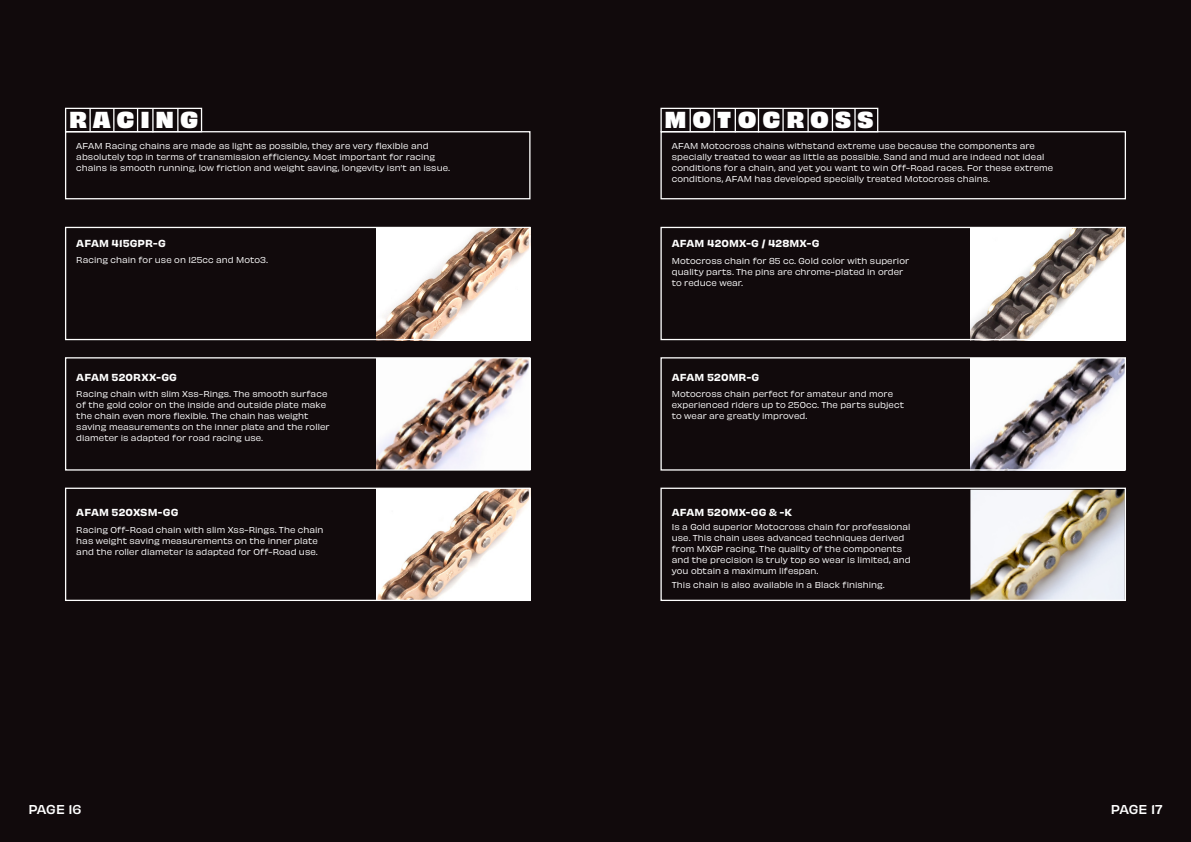
<style>
.page{position:relative;width:1191px;height:842px;background:#110a0c}
.page>*{position:absolute;margin:0;border:0;box-sizing:border-box;transform-origin:0 0}
.t1{font:21.6px "Obviously Blck";letter-spacing:.3em;color:#fff}
.t2{font:500 12px "Obviously";letter-spacing:-.015em;color:#fff}
.t3{font:9.5px "Obviously Semi";letter-spacing:.01em;color:#fff}
.t4{font:8px/11px "Obviously";letter-spacing:.005em;color:#fff}
</style>
<div class="page">
<img style="left:970px;top:490px;width:154px;height:109px">
<div style="left:65px;top:108px;width:137px;height:24px;border:1px solid #fff"></div>
<div style="left:65px;top:131px;width:465px;height:68px;border:1px solid #fff"></div>
<svg style="left:113px;top:108px;width:1px;height:24px"></svg>
<hr style="left:89px;top:108px;width:2px;height:24px;background:#fff">
<svg style="left:137px;top:108px;width:1px;height:24px"></svg>
<hr style="left:152px;top:109px;width:2px;height:23px;background:#fff">
<svg style="left:177px;top:108px;width:1px;height:24px"></svg>
<img style="left:376px;top:229px;width:152px;height:109px">
<img style="left:376px;top:359px;width:152px;height:110px">
<img style="left:376px;top:490px;width:152px;height:109px">
<div style="left:660px;top:108px;width:218px;height:24px;border:1px solid #fff"></div>
<div style="left:660px;top:131px;width:466px;height:68px;border:1px solid #fff"></div>
<hr style="left:689px;top:108px;width:2px;height:24px;background:#fff">
<hr style="left:713px;top:109px;width:2px;height:23px;background:#fff">
<hr style="left:734px;top:109px;width:2px;height:23px;background:#fff">
<svg style="left:758px;top:109px;width:1px;height:23px"></svg>
<img style="left:970px;top:229px;width:154px;height:109px">
<img style="left:970px;top:359px;width:154px;height:110px">
<svg style="left:782px;top:108px;width:1px;height:24px"></svg>
<svg style="left:807px;top:108px;width:1px;height:24px"></svg>
<hr style="left:831px;top:108px;width:2px;height:24px;background:#fff">
<svg style="left:854px;top:108px;width:1px;height:24px"></svg>
<div style="left:65px;top:227px;width:465px;height:113px;border:1px solid #fff"></div>
<div style="left:65px;top:357px;width:465px;height:114px;border:1px solid #fff"></div>
<div style="left:65px;top:488px;width:465px;height:113px;border:1px solid #fff"></div>
<div style="left:660px;top:227px;width:466px;height:113px;border:1px solid #fff"></div>
<div style="left:660px;top:357px;width:466px;height:114px;border:1px solid #fff"></div>
<div style="left:660px;top:488px;width:466px;height:113px;border:1px solid #fff"></div>
<h1 class="t1" style="left:69px;top:103px;width:130px">RACING</h1>
<p class="t4" style="left:76px;top:140px;width:375px">AFAM Racing chains are made as light as possible, they are very flexible and absolutely top in terms of transmission efficiency. Most important for racing chains is smooth running, low friction and weight saving, longevity isn’t an issue.</p>
<p class="t3" style="left:76px;top:236px;width:91px">AFAM 415GPR-G</p>
<p class="t4" style="left:76px;top:254px;width:193px">Racing chain for use on 125cc and Moto3.</p>
<p class="t3" style="left:76px;top:369px;width:102px">AFAM 520RXX-GG</p>
<p class="t4" style="left:76px;top:388px;width:255px">Racing chain with slim Xss-Rings. The smooth surface of the gold color on the inside and outside plate make the chain even more flexible. The chain has weight saving measurements on the inner plate and the roller diameter is adapted for road racing use.</p>
<p class="t3" style="left:76px;top:505px;width:104px">AFAM 520XSM-GG</p>
<p class="t4" style="left:76px;top:523px;width:249px">Racing Off-Road chain with slim Xss-Rings. The chain has weight saving measurements on the inner plate and the roller diameter is adapted for Off-Road use.</p>
<h1 class="t1" style="left:665px;top:103px;width:210px">MOTOCROSS</h1>
<p class="t4" style="left:672px;top:140px;width:383px">AFAM Motocross chains withstand extreme use because the components are specially treated to wear as little as possible. Sand and mud are indeed not ideal conditions for a chain, and yet you want to win Off-Road races. For these extreme conditions, AFAM has developed specially treated Motocross chains.</p>
<p class="t3" style="left:672px;top:236px;width:149px">AFAM 420MX-G / 428MX-G</p>
<p class="t4" style="left:672px;top:255px;width:239px">Motocross chain for 85 cc. Gold color with superior quality parts. The pins are chrome-plated in order to reduce wear.</p>
<p class="t3" style="left:672px;top:369px;width:89px">AFAM 520MR-G</p>
<p class="t4" style="left:672px;top:388px;width:234px">Motocross chain perfect for amateur and more experienced riders up to 250cc. The parts subject to wear are greatly improved.</p>
<p class="t3" style="left:672px;top:505px;width:122px">AFAM 520MX-GG &amp; -K</p>
<p class="t4" style="left:672px;top:521px;width:240px">Is a Gold superior Motocross chain for professional use. This chain uses advanced techniques derived from MXGP racing. The quality of the components and the precision is truly top so wear is limited, and you obtain a maximum lifespan.</p>
<p class="t4" style="left:672px;top:578px;width:214px">This chain is also available in a Black finishing.</p>
<h2 class="t2" style="left:28px;top:800px;width:55px">PAGE 16</h2>
<h2 class="t2" style="left:1111px;top:800px;width:53px">PAGE 17</h2>
</div>
